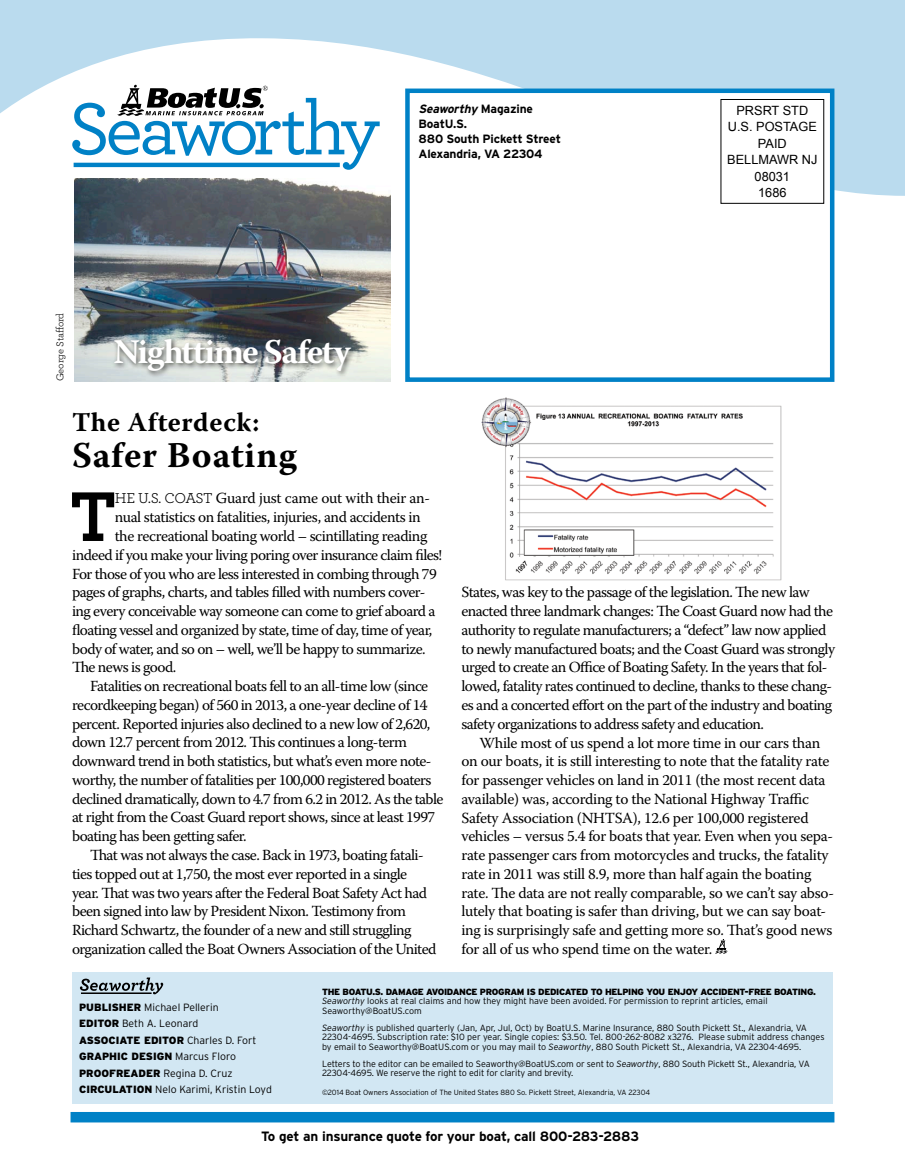
<style>
.page{position:relative;width:905px;height:1175px;background:#fff}
.page>*{position:absolute;margin:0;border:0;box-sizing:border-box;transform-origin:0 0}
.t1{font:700 73.8px "Archer";color:#000}
.t2{font:700 36px "Warnock Pro";letter-spacing:.02em;color:#000}
.t3{font:700 34.5px "Warnock Pro";letter-spacing:-.03em;color:#fff}
.t4{font:700 27px "Warnock Pro";letter-spacing:.02em;color:#000}
.t5{font:15.3px/18.8px "Warnock Pro";letter-spacing:-.04em;color:#000}
.t6{font:15.3px/18.8px "Warnock Pro";letter-spacing:-.02em;color:#000}
.t7{font:15.3px "Warnock Pro";letter-spacing:-.015em;color:#000}
.t8{font:700 13.5px "Interstate";letter-spacing:-.01em;color:#000}
.t9{font:12.75px/16.5px "Arial";color:#000;text-align:center}
.t10{font:700 12px/15px "Interstate";letter-spacing:-.015em;color:#000}
.t11{font:300 10.5px/16.5px "Interstate";color:#000}
.t12{font:10.5px "Archer";color:#000}
.t13{font:900 10.5px "Interstate";color:#000}
.t14{font:300 9px/9.8px "Interstate";letter-spacing:-.01em;color:#000}
.t15{font:300 7.5px "Interstate";letter-spacing:-.005em;color:#000;scale:.96 1}
.s1{font-style:italic}
.s2{font-family:"Archer";font-size:15px}
.s3{font-weight:900}
</style>
<div class="page">
<div style="left:70px;top:1112px;width:764px;height:10px;background:#0081c6"></div>
<div style="left:72px;top:972px;width:760px;height:131px;background:#d2e7f3"></div>
<svg style="left:0;top:0;width:904px;height:196px;fill:#badbee"></svg>
<div style="left:405px;top:88px;width:429px;height:294px;background:#fff;border:4px solid #0081c6"></div>
<svg style="left:80px;top:977px;width:83px;height:17px"></svg>
<svg style="left:72px;top:85px;width:308px;height:85px"></svg>
<img style="left:74px;top:178px;width:316px;height:203px">
<div style="left:111px;top:336px;width:246px;height:42px;background:#000;opacity:.65"></div>
<svg style="left:715px;top:939px;width:12px;height:14px"></svg>
<img style="left:481px;top:397px;width:301px;height:183px">
<p class="t12" style="left:53px;top:381px;width:70px;rotate:-90deg">GEORGE STAFFORD</p>
<h3 class="t3" style="left:113px;top:331px;width:239px">Nighttime Safety</h3>
<h3 class="t4" style="left:72px;top:405px;width:189px">The Afterdeck:</h3>
<h2 class="t2" style="left:72px;top:433px;width:226px">Safer Boating</h2>
<p class="t10" style="left:418px;top:101px;width:144px"><span class="s1">Seaworthy</span> Magazine<br>BoatU.S.<br>880 South Pickett Street<br>Alexandria, VA 22304</p>
<p class="t9" style="left:727px;top:102px;width:92px">PRSRT STD<br>U.S. POSTAGE<br>PAID<br>BELLMAWR NJ<br>08031<br>1686</p>
<h1 class="t1" style="left:70px;top:458px;width:47px">T</h1>
<p class="t7" style="left:115px;top:489px;width:317px"><span class="s2">HE U.S. COAST</span> Guard just came out with their an-</p>
<p class="t5" style="left:115px;top:507px;width:307px">nual statistics on fatalities, injuries, and accidents in</p>
<p class="t5" style="left:115px;top:526px;width:314px">the recreational boating world – scintillating reading</p>
<p class="t5" style="left:72px;top:545px;width:371px">indeed if you make your living poring over insurance claim files!</p>
<p class="t5" style="left:72px;top:564px;width:366px">For those of you who are less interested in combing through 79</p>
<p class="t5" style="left:72px;top:582px;width:355px">pages of graphs, charts, and tables filled with numbers cover-</p>
<p class="t5" style="left:72px;top:601px;width:365px">ing every conceivable way someone can come to grief aboard a</p>
<p class="t5" style="left:72px;top:620px;width:362px">floating vessel and organized by state, time of day, time of year,</p>
<p class="t5" style="left:72px;top:639px;width:355px">body of water, and so on – well, we’ll be happy to summarize.</p>
<p class="t5" style="left:72px;top:657px;width:106px">The news is good.</p>
<p class="t5" style="left:90px;top:676px;width:340px">Fatalities on recreational boats fell to an all-time low (since</p>
<p class="t5" style="left:72px;top:695px;width:357px">recordkeeping began) of 560 in 2013, a one-year decline of 14</p>
<p class="t5" style="left:72px;top:714px;width:360px">percent. Reported injuries also declined to a new low of 2,620,</p>
<p class="t5" style="left:72px;top:732px;width:337px">down 12.7 percent from 2012. This continues a long-term</p>
<p class="t5" style="left:72px;top:751px;width:361px">downward trend in both statistics, but what’s even more note-</p>
<p class="t5" style="left:72px;top:770px;width:361px">worthy, the number of fatalities per 100,000 registered boaters</p>
<p class="t5" style="left:72px;top:789px;width:373px">declined dramatically, down to 4.7 from 6.2 in 2012. As the table</p>
<p class="t5" style="left:72px;top:807px;width:365px">at right from the Coast Guard report shows, since at least 1997</p>
<p class="t5" style="left:72px;top:826px;width:176px">boating has been getting safer.</p>
<p class="t5" style="left:90px;top:845px;width:335px">That was not always the case. Back in 1973, boating fatali-</p>
<p class="t5" style="left:72px;top:864px;width:337px">ties topped out at 1,750, the most ever reported in a single</p>
<p class="t5" style="left:72px;top:883px;width:356px">year. That was two years after the Federal Boat Safety Act had</p>
<p class="t5" style="left:72px;top:901px;width:335px">been signed into law by President Nixon. Testimony from</p>
<p class="t5" style="left:72px;top:920px;width:341px">Richard Schwartz, the founder of a new and still struggling</p>
<p class="t5" style="left:72px;top:939px;width:366px">organization called the Boat Owners Association of the United</p>
<p class="t5" style="left:461px;top:583px;width:375px">States, was key to the passage of the legislation. The new law enacted three landmark changes: The Coast Guard now had the authority to regulate manufacturers; a “defect” law now applied to newly manufactured boats; and the Coast Guard was strongly urged to create an Office of Boating Safety. In the years that fol&shy;lowed, fatality rates continued to decline, thanks to these chang&shy;es and a concerted effort on the part of the industry and boating safety organizations to address safety and education.</p>
<p class="t6" style="left:461px;top:733px;width:374px;text-indent:18px">While most of us spend a lot more time in our cars than on our boats, it is still interesting to note that the fatality rate for passenger vehicles on land in 2011 (the most recent data available) was, according to the National Highway Traffic Safety Association (NHTSA), 12.6 per 100,000 registered vehicles – versus 5.4 for boats that year. Even when you sepa&shy;rate passenger cars from motorcycles and trucks, the fatality rate in 2011 was still 8.9, more than half again the boating rate. The data are not really comparable, so we can’t say abso&shy;lutely that boating is safer than driving, but we can say boat&shy;ing is surprisingly safe and getting more so. That’s good news for all of us who spend time on the water.</p>
<p class="t14" style="left:322px;top:986px;width:495px"><span class="s3">THE BOATU.S. DAMAGE AVOIDANCE PROGRAM IS DEDICATED TO HELPING YOU ENJOY ACCIDENT-FREE BOATING.<br></span><span class="s1">Seaworthy</span> looks at real claims and how they might have been avoided. For permission to reprint articles, email<br>Seaworthy@BoatUS.com</p>
<p class="t14" style="left:322px;top:1022px;width:504px"><span class="s1">Seaworthy</span> is published quarterly (Jan, Apr, Jul, Oct) by BoatU.S. Marine I nsurance, 880 South Pickett St., Alexandria, VA<br>22304-4695. Subscription rate: $10 per year. Single copies: $3.50. Tel. 800-262-8082 x3276. Please submit address changes by email to Seaworthy@BoatUS.com or you may mail to <span class="s1">Seaworthy</span>, 880 South Pickett St., Alexandria, VA 22304-4695.</p>
<p class="t14" style="left:322px;top:1058px;width:488px">Letters to the editor can be emailed to Seaworthy@BoatUS.com or sent to <span class="s1">Seaworthy</span>, 880 South Pickett St., Alexandria, VA<br>22304-4695. We reserve the right to edit for clarity and brevity.</p>
<p class="t15" style="left:322px;top:1087px;width:343px">©2014 Boat Owners Association of The U nited States 880 So. Pickett Street, Alexandria, VA 22304</p>
<p class="t8" style="left:261px;top:1127px;width:379px">To get an insurance quote for your boat, call 800-283-2883</p>
<p class="t11" style="left:79px;top:998px;width:194px;text-indent:29px"><span class="s3">ISHER</span> Michael Pellerin<br><span class="s3">EDITOR</span> Beth A. Leonard<br><span class="s3">ASSOCIATE EDITOR</span> Charles D. Fort<br><span class="s3">GRAPHIC DESIGN</span> Marcus Floro<br><span class="s3">PROOFREADER</span> Regina D. Cruz<br><span class="s3">CIRCULATION</span> N elo Karimi, Kristin Loyd</p>
<p class="t13" style="left:79px;top:1000px;width:8px">PUBL</p>
</div>
